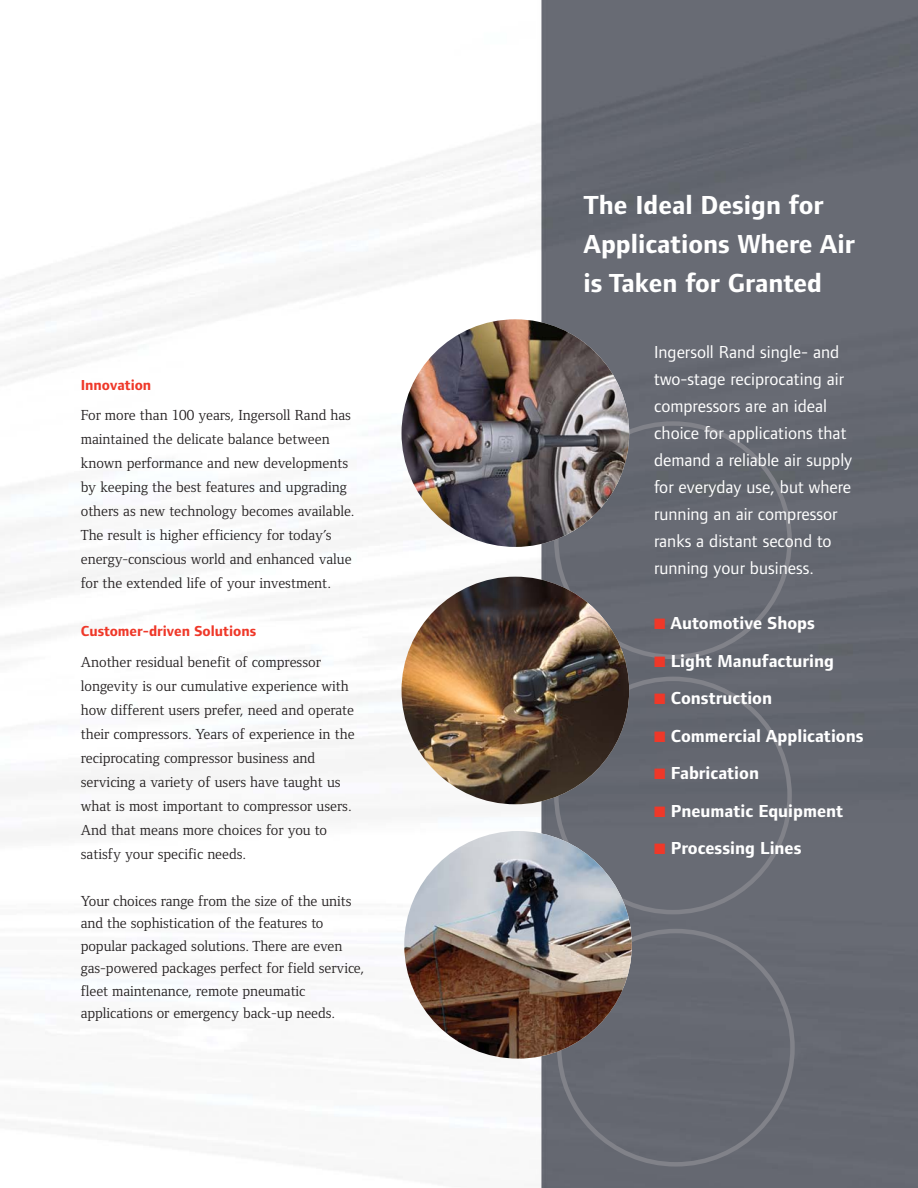
<style>
.page{position:relative;width:918px;height:1188px;background:#fff}
.page>*{position:absolute;margin:0;border:0;box-sizing:border-box;transform-origin:0 0}
.t1{font:700 27px/39px "Foundry Form Sans";color:#fff}
.t2{font:18px/27px "Foundry Form Sans";color:#fff}
.t3{font:700 18px "Foundry Form Sans";color:#fff}
.t4{font:15px/24px "Foundry Form Serif";color:#231f20}
.t5{font:700 15px "Foundry Form Sans";color:#ef3829}
.s1{color:#ef3829}
</style>
<div class="page">
<img style="left:0;top:0;width:918px;height:1188px">
<div style="left:554px;top:421px;width:238px;height:238px;background:#656871"></div>
<div style="left:554px;top:677px;width:238px;height:237px;background:#676a73"></div>
<div style="left:557px;top:929px;width:238px;height:238px;background:#656871"></div>
<img style="left:402px;top:319px;width:227px;height:228px;border-radius:50%">
<img style="left:402px;top:577px;width:227px;height:227px;border-radius:50%">
<img style="left:404px;top:831px;width:228px;height:228px;border-radius:50%">
<p class="t5" style="left:81px;top:379px;width:72px">Innovation</p>
<p class="t4" style="left:81px;top:405px;width:275px">For more than 100 years, Ingersoll Rand has maintained the delicate balance between known performance and new developments by keeping the best features and upgrading others as new technology becomes available.<br>The result is higher efficiency for today’s energy-conscious world and enhanced value for the extended life of your investment.</p>
<p class="t5" style="left:81px;top:626px;width:177px">Customer-driven Solutions</p>
<p class="t4" style="left:81px;top:652px;width:275px">Another residual benefit of compressor longevity is our cumulative experience with how different users prefer, need and operate their compressors. Years of experience in the reciprocating compressor business and servicing a variety of users have taught us what is most important to compressor users.<br>And that means more choices for you to satisfy your specific needs.</p>
<p class="t4" style="left:81px;top:891px;width:285px;line-height:22.5px">Your choices range from the size of the units and the sophistication of the features to popular packaged solutions. There are even gas-powered packages perfect for field service, fleet maintenance, remote pneumatic applications or emergency back-up needs.</p>
<h1 class="t1" style="left:584px;top:187px;width:273px">The Ideal Design for<br>Applications Where Air is Taken for Granted</h1>
<p class="t2" style="left:654px;top:340px;width:200px">Ingersoll Rand single- and two-stage reciprocating air compressors are an ideal choice for applications that demand a reliable air supply for everyday use, but where running an air compressor ranks a distant second to running your business.</p>
<p class="t3" style="left:654px;top:617px;width:162px"><span class="s1">■</span> Automotive Shops</p>
<p class="t3" style="left:654px;top:654px;width:181px"><span class="s1">■</span> Light Manufacturing</p>
<p class="t3" style="left:654px;top:692px;width:119px"><span class="s1">■</span> Construction</p>
<p class="t3" style="left:654px;top:729px;width:211px"><span class="s1">■</span> Commercial Applications</p>
<p class="t3" style="left:654px;top:767px;width:106px"><span class="s1">■</span> Fabrication</p>
<p class="t3" style="left:654px;top:804px;width:191px"><span class="s1">■</span> Pneumatic Equipment</p>
<p class="t3" style="left:654px;top:842px;width:149px"><span class="s1">■</span> Processing Lines</p>
</div>
